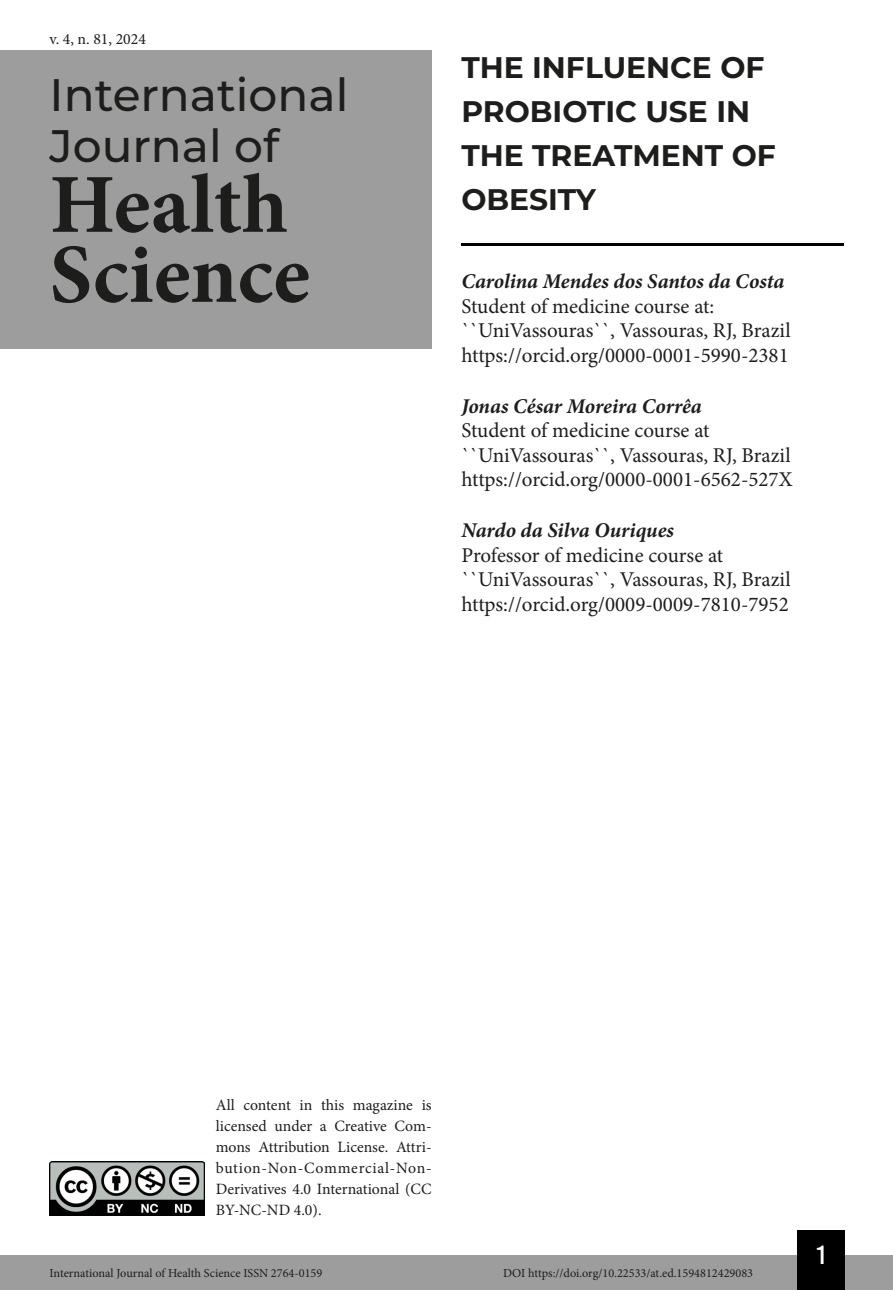
<style>
.page{position:relative;width:893px;height:1290px;background:#fff}
.page>*{position:absolute;margin:0;border:0;box-sizing:border-box;transform-origin:0 0}
.t1{font:700 84px/70px "Minion Pro";color:#1d1d1b}
.t2{font:500 45.5px/50.8px "Montserrat";color:#1d1d1b}
.Título_Artigo{font:700 29.75px/43.8px "Montserrat";color:#1d1d1b}
.t3{font:26.25px "Bebas Kai";color:#fff}
.Infos_autor{font:21px/24.5px "Minion Pro";color:#1d1d1b}
.Autor{font:italic 700 21px "Minion Pro";letter-spacing:-.005em;color:#1d1d1b}
.t4{font:15.75px/21px "Minion Pro";color:#1d1d1b;text-align:justify}
.t5{font:12.25px "Minion Pro";color:#1d1d1b}
</style>
<div class="page">
<div style="left:0;top:1255px;width:893px;height:35px;background:#9d9d9d"></div>
<div style="left:797px;top:1230px;width:48px;height:60px;background:#000"></div>
<img style="left:50px;top:1161px;width:154px;height:54px">
<div style="left:0;top:50px;width:432px;height:298px;background:#9d9d9d"></div>
<hr style="left:461px;top:243px;width:382px;height:3px;background:#000">
<p class="t4" style="left:50px;top:28px;width:98px">v. 4, n. 81, 2024</p>
<h2 class="t2" style="left:50px;top:68px;width:300px">International<br>Journal of</h2>
<h1 class="t1" style="left:50px;top:169px;width:262px">Health<br>Science</h1>
<p class="Título_Artigo" style="left:461px;top:44px;width:316px">THE INFLUENCE OF<br>PROBIOTIC USE IN<br>THE TREATMENT OF<br>OBESITY</p>
<p class="Autor" style="left:461px;top:267px;width:324px">Carolina Mendes dos Santos da Costa</p>
<p class="Infos_autor" style="left:461px;top:294px;width:331px">Student of medicine course at: ``UniVassouras``, Vassouras, RJ, Brazil</p>
<p class="Infos_autor" style="left:461px;top:343px;width:329px">https://orcid.org/0000-0001-5990-2381</p>
<p class="Autor" style="left:461px;top:391px;width:242px">Jonas César Moreira Corrêa</p>
<p class="Infos_autor" style="left:461px;top:418px;width:331px">Student of medicine course at ``UniVassouras``, Vassouras, RJ, Brazil</p>
<p class="Infos_autor" style="left:461px;top:467px;width:333px">https://orcid.org/0000-0001-6562-527X</p>
<p class="Autor" style="left:461px;top:515px;width:214px">Nardo da Silva Ouriques</p>
<p class="Infos_autor" style="left:461px;top:543px;width:331px">Professor of medicine course at ``UniVassouras``, Vassouras, RJ, Brazil</p>
<p class="Infos_autor" style="left:461px;top:592px;width:329px">https://orcid.org/0009-0009-7810-7952</p>
<p class="t4" style="left:216px;top:1095px;width:217px">All content in this magazine is licensed under a Creative Com&shy;mons Attribution License. Attri&shy;bution-Non-Commercial-Non-Derivatives 4.0 International (CC BY-NC-ND 4.0).</p>
<p class="t5" style="left:50px;top:1265px;width:274px">International Journal of Health Science ISSN 2764-0159</p>
<p class="t5" style="left:503px;top:1265px;width:252px">DOI https://doi.org/10.22533/at.ed.1594812429083</p>
<p class="t3" style="left:817px;top:1241px;width:10px">1</p>
</div>
